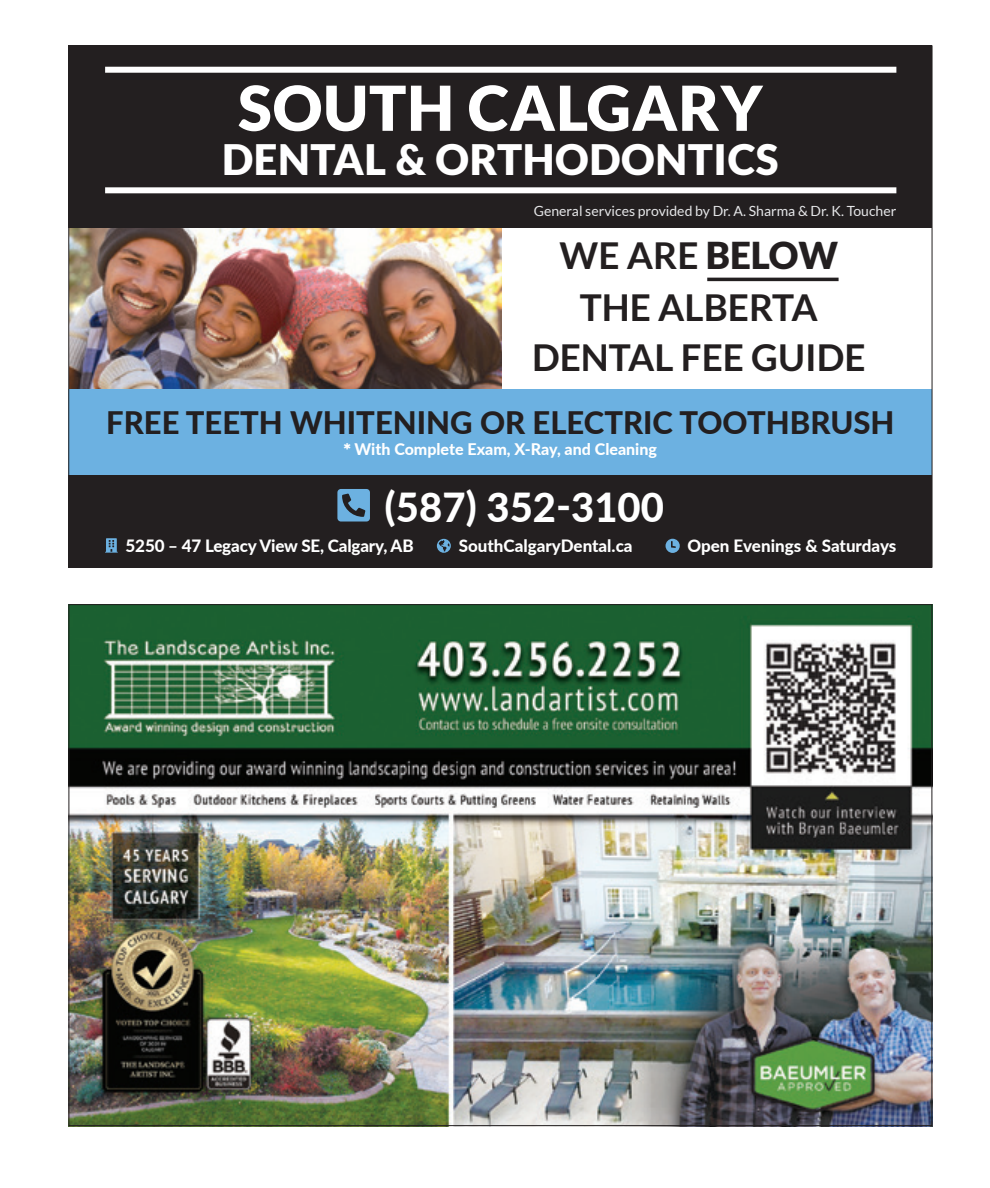
<style>
.page{position:relative;width:990px;height:1188px;background:#fff}
.page>*{position:absolute;margin:0;border:0;box-sizing:border-box;transform-origin:0 0}
.t1{font:900 62px "Lato";letter-spacing:.015em;color:#fff}
.t2{font:900 42px "Lato";letter-spacing:.015em;color:#fff}
.t3{font:800 40px "Lato";color:#fff}
.t4{font:700 37px/51px "Lato";color:#231f20;text-align:center}
.t5{font:800 31px "Lato";color:#231f20}
.t6{font:800 17px "Lato";letter-spacing:-.01em;color:#fff}
.t7{font:800 16px "Lato";color:#fff}
.t8{font:14px "Lato";color:#e6e7e9}
.s1{font-weight:900}
.s2{font-family:"Montserrat";font-weight:700}
</style>
<div class="page">
<img style="left:70px;top:228px;width:431px;height:161px">
<div style="left:68px;top:46px;width:864px;height:182px;background:#231f20"></div>
<div style="left:68px;top:474px;width:864px;height:94px;background:#231f20"></div>
<div style="left:68px;top:389px;width:864px;height:85px;background:#6cb1e1"></div>
<hr style="left:707px;top:278px;width:132px;height:3px;background:#231f20">
<svg style="left:337px;top:489px;width:33px;height:33px"></svg>
<svg style="left:105px;top:538px;width:13px;height:15px"></svg>
<svg style="left:437px;top:539px;width:14px;height:14px"></svg>
<div style="left:666px;top:539px;width:14px;height:14px;background:#6cb1e1;border-radius:50%"></div>
<svg style="left:671px;top:541px;width:5px;height:7px"></svg>
<div style="left:105px;top:67px;width:791px;height:6px;background:#fff"></div>
<div style="left:105px;top:187px;width:791px;height:6px;background:#fff"></div>
<img style="left:70px;top:606px;width:860px;height:518px">
<p class="t1" style="left:238px;top:72px;width:526px">SOUTH CALGARY</p>
<p class="t2" style="left:222px;top:135px;width:558px">DENTAL &amp; ORTHODONTICS</p>
<p class="t8" style="left:534px;top:203px;width:364px">General services provided by Dr. A. Sharma &amp; Dr. K. Toucher</p>
<p class="t4" style="left:532px;top:230px;width:335px">WE ARE <span class="s1">BELOW<br></span>THE ALBERTA<br>DENTAL FEE GUIDE</p>
<p class="t5" style="left:106px;top:400px;width:790px">FREE TEETH WHITENING OR ELECTRIC TOOTHBRUSH</p>
<p class="t7" style="left:344px;top:438px;width:315px"><span class="s2">*</span> With Complete Exam, X-Ray, and Cleaning</p>
<p class="t3" style="left:384px;top:477px;width:281px">(587) 352-3100</p>
<p class="t6" style="left:126px;top:534px;width:289px">5250 – 47 Legacy View SE, Calgary, AB</p>
<p class="t6" style="left:459px;top:533px;width:175px">SouthCalgaryDental.ca</p>
<p class="t6" style="left:688px;top:533px;width:210px">Open Evenings &amp; Saturdays</p>
</div>
